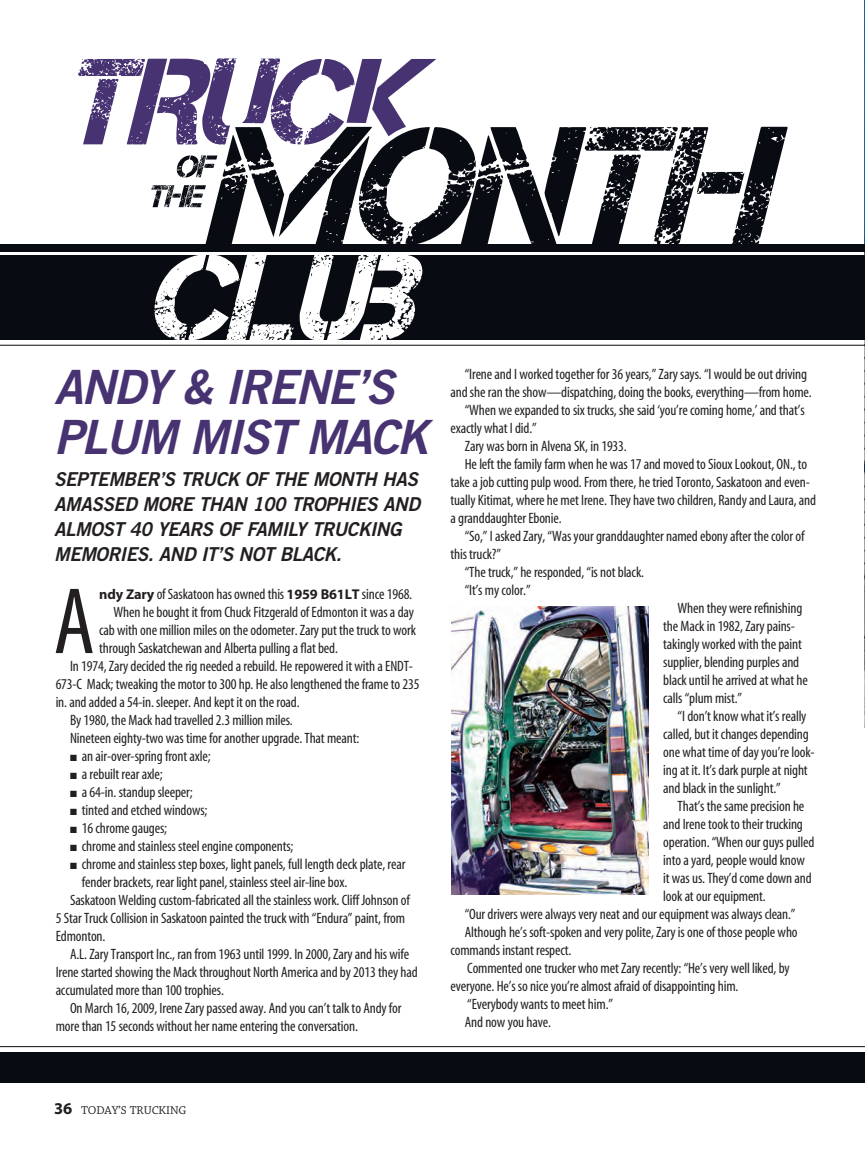
<style>
.page{position:relative;width:865px;height:1162px;background:#fff}
.page>*{position:absolute;margin:0;border:0;box-sizing:border-box;transform-origin:0 0}
.t1{font:95.1px "Myriad Condensed";color:#231f20}
.t2{font:italic 47.25px/49.5px "Trade Gothic Bold Two";letter-spacing:-.04em;color:#473372}
.t3{font:italic 19.2px/25px "Trade Gothic Bold Two";letter-spacing:-.025em;color:#231f20}
.t4{font:15px "Myriad Condensed";letter-spacing:-.01em;color:#231f20}
.t5{font:12px "Chaparral";letter-spacing:-.005em;color:#231f20}
.s1{font-family:"Myriad";font-weight:700;font-size:14.25px}
.s2{font-family:"Myriad";font-weight:700;font-size:16.5px}
</style>
<div class="page">
<img style="left:864px;top:0;width:1px;height:728px">
<svg style="left:151px;top:185px;width:54px;height:22px"></svg>
<div style="left:0;top:255px;width:864px;height:84px;background:#080c12"></div>
<div style="left:0;top:244px;width:864px;height:7px;background:#080c12"></div>
<hr style="left:0;top:345px;width:864px;height:1px;background:#080c12">
<hr style="left:0;top:1046px;width:864px;height:1px;background:#080c12">
<div style="left:0;top:1052px;width:864px;height:31px;background:#080c12"></div>
<svg style="left:78px;top:58px;width:358px;height:119px"></svg>
<svg style="left:205px;top:127px;width:582px;height:117px"></svg>
<img style="left:451px;top:607px;width:197px;height:287px">
<svg style="left:154px;top:255px;width:268px;height:85px"></svg>
<h2 class="t2" style="left:54px;top:367px;width:375px">ANDY &amp; IRENE’S<br>PLUM MIST MACK</h2>
<p class="t3" style="left:54px;top:468px;width:367px">SEPTEMBER’S TRUCK OF THE MONTH HAS AMASSED MORE THAN 100 TROPHIES AND ALMOST 40 YEARS OF FAMILY TRUCKING MEMORIES. AND IT’S NOT BLACK.</p>
<h1 class="t1" style="left:54px;top:584px;width:43px">A</h1>
<p class="t4" style="left:99px;top:588px;width:314px"><span class="s1">ndy Zary</span> of Saskatoon has owned this <span class="s1">1959 B61LT</span> since 1968.</p>
<p class="t4" style="left:114px;top:606px;width:302px">When he bought it from Chuck Fitzgerald of Edmonton it was a day</p>
<p class="t4" style="left:99px;top:624px;width:318px">cab with one million miles on the odometer. Zary put the truck to work</p>
<p class="t4" style="left:99px;top:642px;width:240px">through Saskatchewan and Alberta pulling a flat bed.</p>
<p class="t4" style="left:70px;top:660px;width:344px">In 1974, Zary decided the rig needed a rebuild. He repowered it with a ENDT-</p>
<p class="t4" style="left:56px;top:678px;width:365px">673-C Mack; tweaking the motor to 300 hp. He also lengthened the frame to 235</p>
<p class="t4" style="left:56px;top:696px;width:245px">in. and added a 54-in. sleeper. And kept it on the road.</p>
<p class="t4" style="left:70px;top:714px;width:224px">By 1980, the Mack had travelled 2.3 million miles.</p>
<p class="t4" style="left:70px;top:732px;width:291px">Nineteen eighty-two was time for another upgrade. That meant:</p>
<p class="t4" style="left:82px;top:750px;width:130px">an air-over-spring front axle;</p>
<p class="t4" style="left:82px;top:768px;width:82px">a rebuilt rear axle;</p>
<p class="t4" style="left:82px;top:786px;width:112px">a 64-in. standup sleeper;</p>
<p class="t4" style="left:82px;top:804px;width:127px">tinted and etched windows;</p>
<p class="t4" style="left:82px;top:822px;width:87px">16 chrome gauges;</p>
<p class="t4" style="left:82px;top:840px;width:213px">chrome and stainless steel engine components;</p>
<p class="t4" style="left:82px;top:858px;width:325px">chrome and stainless step boxes, light panels, full length deck plate, rear</p>
<p class="t4" style="left:82px;top:876px;width:267px">fender brackets, rear light panel, stainless steel air-line box.</p>
<p class="t4" style="left:70px;top:894px;width:341px">Saskatoon Welding custom-fabricated all the stainless work. Cliff Johnson of</p>
<p class="t4" style="left:56px;top:912px;width:351px">5 Star Truck Collision in Saskatoon painted the truck with “Endura” paint, from</p>
<p class="t4" style="left:56px;top:930px;width:51px">Edmonton.</p>
<p class="t4" style="left:70px;top:948px;width:340px">A.L. Zary Transport Inc., ran from 1963 until 1999. In 2000, Zary and his wife</p>
<p class="t4" style="left:56px;top:966px;width:363px">Irene started showing the Mack throughout North America and by 2013 they had</p>
<p class="t4" style="left:56px;top:984px;width:170px">accumulated more than 100 trophies.</p>
<p class="t4" style="left:70px;top:1002px;width:333px">On March 16, 2009, Irene Zary passed away. And you can’t talk to Andy for</p>
<p class="t4" style="left:56px;top:1020px;width:304px">more than 15 seconds without her name entering the conversation.</p>
<p class="t4" style="left:464px;top:368px;width:343px">“Irene and I worked together for 36 years,” Zary says. “I would be out driving</p>
<p class="t4" style="left:450px;top:386px;width:363px">and she ran the show—dispatching, doing the books, everything—from home.</p>
<p class="t4" style="left:464px;top:404px;width:341px">“When we expanded to six trucks, she said ‘you’re coming home,’ and that’s</p>
<p class="t4" style="left:450px;top:422px;width:88px">exactly what I did.”</p>
<p class="t4" style="left:464px;top:440px;width:163px">Zary was born in Alvena SK, in 1933.</p>
<p class="t4" style="left:464px;top:458px;width:344px">He left the family farm when he was 17 and moved to Sioux Lookout, ON., to</p>
<p class="t4" style="left:450px;top:476px;width:361px">take a job cutting pulp wood. From there, he tried Toronto, Saskatoon and even-</p>
<p class="t4" style="left:450px;top:494px;width:367px">tually Kitimat, where he met Irene. They have two children, Randy and Laura, and</p>
<p class="t4" style="left:450px;top:512px;width:113px">a granddaughter Ebonie.</p>
<p class="t4" style="left:464px;top:530px;width:341px">“So,” I asked Zary, “Was your granddaughter named ebony after the color of</p>
<p class="t4" style="left:450px;top:548px;width:52px">this truck?”</p>
<p class="t4" style="left:464px;top:566px;width:181px">“The truck,” he responded, “is not black.</p>
<p class="t4" style="left:464px;top:584px;width:67px">“It’s my color.”</p>
<p class="t4" style="left:677px;top:602px;width:126px">When they were refinishing</p>
<p class="t4" style="left:663px;top:620px;width:133px">the Mack in 1982, Zary pains-</p>
<p class="t4" style="left:663px;top:638px;width:140px">takingly worked with the paint</p>
<p class="t4" style="left:663px;top:656px;width:137px">supplier, blending purples and</p>
<p class="t4" style="left:663px;top:674px;width:146px">black until he arrived at what he</p>
<p class="t4" style="left:663px;top:692px;width:80px">calls “plum mist.”</p>
<p class="t4" style="left:677px;top:710px;width:130px">“I don’t know what it’s really</p>
<p class="t4" style="left:663px;top:728px;width:147px">called, but it changes depending</p>
<p class="t4" style="left:663px;top:746px;width:153px">one what time of day you’re look-</p>
<p class="t4" style="left:663px;top:764px;width:146px">ing at it. It’s dark purple at night</p>
<p class="t4" style="left:663px;top:782px;width:119px">and black in the sunlight.”</p>
<p class="t4" style="left:677px;top:800px;width:128px">That’s the same precision he</p>
<p class="t4" style="left:663px;top:818px;width:141px">and Irene took to their trucking</p>
<p class="t4" style="left:663px;top:836px;width:153px">operation. “When our guys pulled</p>
<p class="t4" style="left:663px;top:854px;width:143px">into a yard, people would know</p>
<p class="t4" style="left:663px;top:872px;width:150px">it was us. They’d come down and</p>
<p class="t4" style="left:663px;top:890px;width:104px">look at our equipment.</p>
<p class="t4" style="left:464px;top:908px;width:332px">“Our drivers were always very neat and our equipment was always clean.”</p>
<p class="t4" style="left:464px;top:926px;width:334px">Although he’s soft-spoken and very polite, Zary is one of those people who</p>
<p class="t4" style="left:450px;top:944px;width:122px">commands instant respect.</p>
<p class="t4" style="left:467px;top:962px;width:324px">Commented one trucker who met Zary recently: “He’s very well liked, by</p>
<p class="t4" style="left:450px;top:980px;width:289px">everyone. He’s so nice you’re almost afraid of disappointing him.</p>
<p class="t4" style="left:467px;top:998px;width:147px">“Everybody wants to meet him.”</p>
<p class="t4" style="left:464px;top:1016px;width:88px">And now you have.</p>
<p class="t5" style="left:54px;top:1105px;width:134px"><span class="s2">36</span> TODAY’S TRUCKING</p>
</div>
